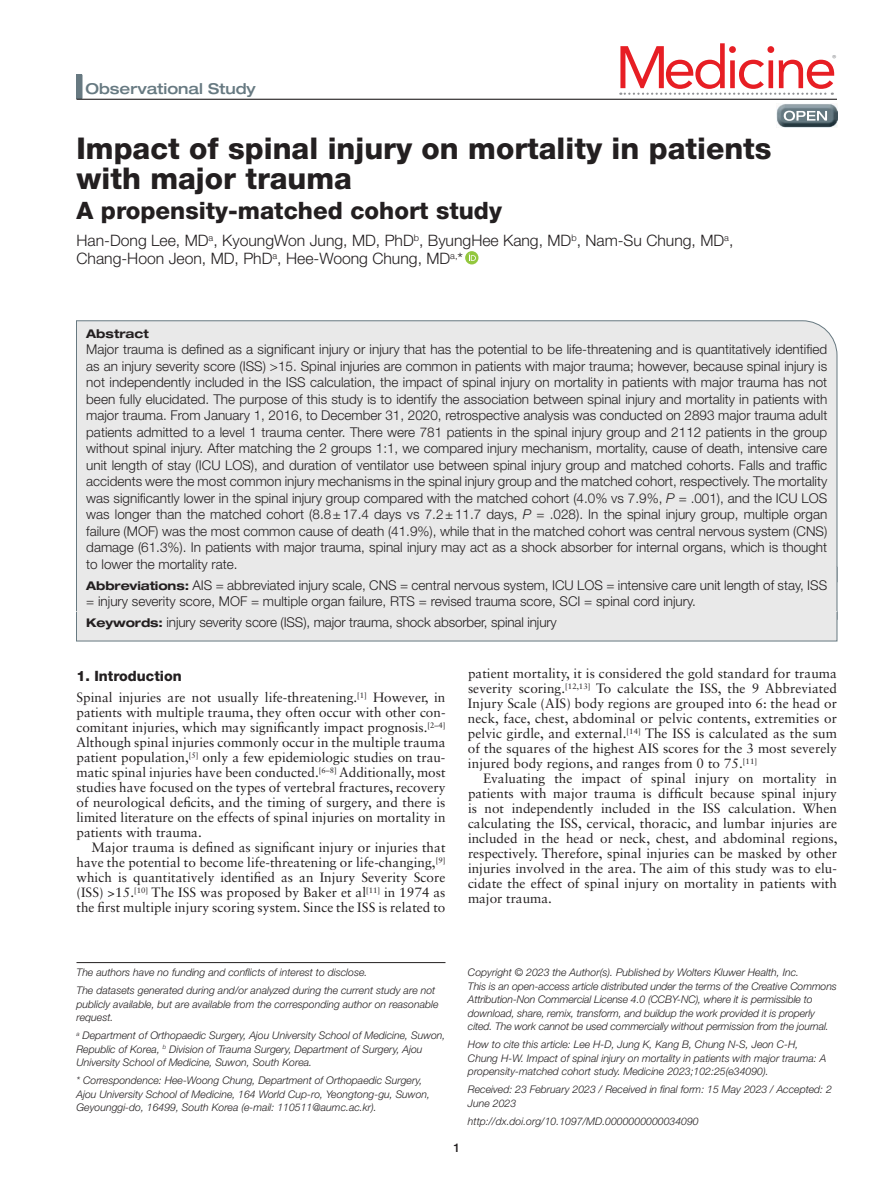
<style>
.page{position:relative;width:891px;height:1188px;background:#fff}
.page>*{position:absolute;margin:0;border:0;box-sizing:border-box;transform-origin:0 0}
.t1{font:59.4px "Avenir";letter-spacing:-.06em;color:#e71e24}
.t2{font:800 30px/30px "Helvetica Neue LT Std";color:#231f20}
.t3{font:800 24px "Helvetica Neue LT Std";color:#231f20}
.t4{font:300 15.75px/18px "Helvetica Neue LT Std";color:#231f20}
.t5{font:500 expanded 15px "Helvetica Neue LT Std";color:#667981}
.t6{font:800 14.25px "Helvetica Neue LT Std";color:#231f20}
.t7{font:300 13.5px/16.5px "Helvetica Neue LT Std";color:#231f20;text-align:justify}
.t8{font:13.5px/15px "Sabon LT Std";letter-spacing:.005em;color:#231f20;text-align:justify}
.t9{font:700 expanded 12px "Helvetica Neue LT Std";color:#231f20}
.t10{font:500 12px "Helvetica Neue LT Std";color:#231f20}
.t11{font:italic 300 10.5px/13.5px "Helvetica Neue LT Std";color:#231f20}
.t12{font:500 10.35px "Akzidenz Grotesk BE";color:#909295}
.s1{font-style:italic}
.s2{font-weight:700;font-stretch:expanded;font-size:12px}
</style>
<div class="page">
<div style="left:76px;top:74px;width:6px;height:25px;background:#677981"></div>
<hr style="left:76px;top:99px;width:761px;height:1px;background:#231f20">
<img style="left:776px;top:104px;width:61px;height:24px">
<svg style="left:784px;top:111px;width:43px;height:10px"></svg>
<svg style="left:620px;top:93px;width:213px;height:2px"></svg>
<div style="left:76px;top:320px;width:762px;height:263px;background:#e9e9e9"></div>
<div style="left:76px;top:567px;width:761px;height:54px;background:#e9e9e9"></div>
<div style="left:76px;top:612px;width:761px;height:29px;background:#e9e9e9"></div>
<div style="left:465px;top:251px;width:13px;height:13px;background:#93c73e;border-radius:50%"></div>
<svg style="left:469px;top:254px;width:7px;height:7px"></svg>
<hr style="left:76px;top:962px;width:370px;height:1px;background:#231f20">
<p class="t5" style="left:86px;top:80px;width:172px">Observational Study</p>
<h1 class="t1" style="left:615px;top:33px;width:223px">Medicine</h1>
<p class="t12" style="left:832px;top:52px;width:6px">®</p>
<h2 class="t2" style="left:76px;top:134px;width:697px">Impact of spinal injury on mortality in patients with major trauma</h2>
<h3 class="t3" style="left:76px;top:197px;width:427px">A propensity-matched cohort study</h3>
<p class="t4" style="left:76px;top:231px;width:658px">Han-Dong Lee, MD<sup>a</sup>, KyoungWon Jung, MD, PhD<sup>b</sup>, ByungHee Kang, MD<sup>b</sup>, Nam-Su Chung, MD<sup>a</sup>,<br>Chang-Hoon Jeon, MD, PhD<sup>a</sup>, Hee-Woong Chung, MD<sup>a,</sup>*</p>
<p class="t9" style="left:86px;top:326px;width:64px">Abstract</p>
<p class="t7" style="left:86px;top:341px;width:743px">Major trauma is defined as a significant injury or injury that has the potential to be life-threatening and is quantitatively identified as an injury severity score (ISS) &gt;15. Spinal injuries are common in patients with major trauma; however, because spinal injury is not independently included in the ISS calculation, the impact of spinal injury on mortality in patients with major trauma has not been fully elucidated. The purpose of this study is to identify the association between spinal injury and mortality in patients with major trauma. From January 1, 2016, to December 31, 2020, retrospective analysis was conducted on 2893 major trauma adult patients admitted to a level 1 trauma center. There were 781 patients in the spinal injury group and 2112 patients in the group without spinal injury. After matching the 2 groups 1:1, we compared injury mechanism, mortality, cause of death, intensive care unit length of stay (ICU LOS), and duration of ventilator use between spinal injury group and matched cohorts. Falls and traffic accidents were the most common injury mechanisms in the spinal injury group and the matched cohort, respectively. The mortality was significantly lower in the spinal injury group compared with the matched cohort (4.0% vs 7.9%, <span class="s1">P</span> = .001), and the ICU LOS was longer than the matched cohort (8.8±17.4 days vs 7.2±11.7 days, <span class="s1">P</span> = .028). In the spinal injury group, multiple organ failure (MOF) was the most common cause of death (41.9%), while that in the matched cohort was central nervous system (CNS) damage (61.3%). In patients with major trauma, spinal injury may act as a shock absorber for internal organs, which is thought to lower the mortality rate.</p>
<p class="t7" style="left:86px;top:577px;width:742px"><span class="s2">Abbreviations:</span> AIS = abbreviated injury scale, CNS = central nervous system, ICU LOS = intensive care unit length of stay, ISS = injury severity score, MOF = multiple organ failure, RTS = revised trauma score, SCI = spinal cord injury.</p>
<p class="t7" style="left:86px;top:614px;width:472px"><span class="s2">Keywords:</span> injury severity score (ISS), major trauma, shock absorber, spinal injury</p>
<p class="t6" style="left:76px;top:668px;width:107px">1. Introduction</p>
<p class="t8" style="left:76px;top:690px;width:371px">Spinal injuries are not usually life-threatening.<sup>[1]</sup> However, in patients with multiple trauma, they often occur with other con&shy;comitant injuries, which may significantly impact prognosis.<sup>[2–4] </sup>Although spinal injuries commonly occur in the multiple trauma patient population,<sup>[5]</sup> only a few epidemiologic studies on trau&shy;matic spinal injuries have been conducted.<sup>[6–8]</sup> Additionally, most studies have focused on the types of vertebral fractures, recovery of neurological deficits, and the timing of surgery, and there is limited literature on the effects of spinal injuries on mortality in patients with trauma.</p>
<p class="t8" style="left:77px;top:840px;width:371px;text-indent:15px">Major trauma is defined as significant injury or injuries that have the potential to become life-threatening or life-changing,<sup>[9] </sup>which is quantitatively identified as an Injury Severity Score (ISS) &gt;15.<sup>[10]</sup> The ISS was proposed by Baker et al<sup>[11]</sup> in 1974 as the first multiple injury scoring system. Since the ISS is related to</p>
<p class="t8" style="left:468px;top:666px;width:371px">patient mortality, it is considered the gold standard for trauma severity scoring.<sup>[12,13]</sup> To calculate the ISS, the 9 Abbreviated Injury Scale (AIS) body regions are grouped into 6: the head or neck, face, chest, abdominal or pelvic contents, extremities or pelvic girdle, and external.<sup>[14]</sup> The ISS is calculated as the sum of the squares of the highest AIS scores for the 3 most severely injured body regions, and ranges from 0 to 75.<sup>[11]</sup></p>
<p class="t8" style="left:468px;top:771px;width:371px;text-indent:15px">Evaluating the impact of spinal injury on mortality in patients with major trauma is difficult because spinal injury is not independently included in the ISS calculation. When calculating the ISS, cervical, thoracic, and lumbar injuries are included in the head or neck, chest, and abdominal regions, respectively. Therefore, spinal injuries can be masked by other injuries involved in the area. The aim of this study was to elu&shy;cidate the effect of spinal injury on mortality in patients with major trauma.</p>
<p class="t11" style="left:76px;top:964px;width:360px;line-height:18px">The authors have no funding and conflicts of interest to disclose.<br>The datasets generated during and/or analyzed during the current study are not</p>
<p class="t11" style="left:76px;top:997px;width:364px">publicly available, but are available from the corresponding author on reasonable request.</p>
<p class="t11" style="left:76px;top:1029px;width:371px"><sup>a</sup> Department of Orthopaedic Surgery, Ajou University School of Medicine, Suwon,<br>Republic of Korea, <sup>b</sup> Division of Trauma Surgery, Department of Surgery, Ajou<br>University School of Medicine, Suwon, South Korea.</p>
<p class="t11" style="left:76px;top:1074px;width:355px">* Correspondence: Hee-Woong Chung, Department of Orthopaedic Surgery,<br>Ajou University School of Medicine, 164 World Cup-ro, Yeongtong-gu, Suwon,<br>Geyounggi-do, 16499, South Korea (e-mail: 110511@aumc.ac.kr).</p>
<p class="t10" style="left:453px;top:1140px;width:8px">1</p>
<p class="t11" style="left:468px;top:966px;width:370px">Copyright © 2023 the Author(s). Published by Wolters Kluwer Health, Inc.<br>This is an open-access article distributed under the terms of the Creative Commons Attribution-Non Commercial License 4.0 (CCBY-NC), where it is permissible to download, share, remix, transform, and buildup the work provided it is properly cited. The work cannot be used commercially without permission from the journal.</p>
<p class="t11" style="left:468px;top:1038px;width:360px">How to cite this article: Lee H-D, Jung K, Kang B, Chung N-S, Jeon C-H,<br>Chung H-W. Impact of spinal injury on mortality in patients with major trauma: A propensity-matched cohort study. Medicine 2023;102:25(e34090).</p>
<p class="t11" style="left:468px;top:1083px;width:365px">Received: 23 February 2023 / Received in final form: 15 May 2023 / Accepted: 2<br>June 2023</p>
<p class="t11" style="left:468px;top:1114px;width:232px">http://dx.doi.org/10.1097/MD.0000000000034090</p>
</div>
